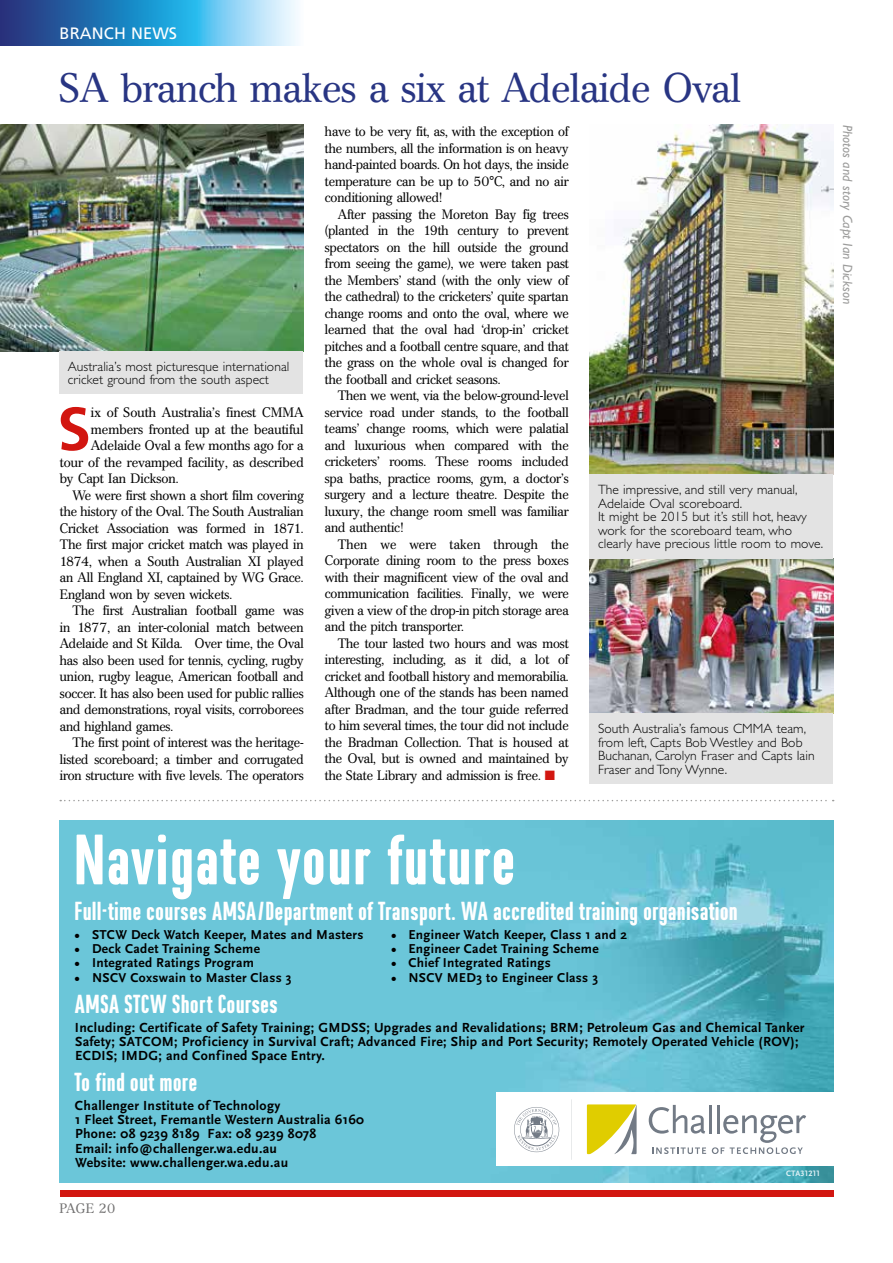
<style>
.page{position:relative;width:893px;height:1263px;background:#fff}
.page>*{position:absolute;margin:0;border:0;box-sizing:border-box;transform-origin:0 0}
.t1{font:700 69px "Cst Berlin East";letter-spacing:.035em;color:#fff}
.t2{font:700 60.75px "Frutiger";color:#d21610}
.t3{font:40.5px "Cremona";letter-spacing:-.005em;color:#283583}
.t4{font:700 25.35px "Cst Berlin East";letter-spacing:.03em;color:#fff}
.t5{font:16.5px "Frutiger";letter-spacing:.005em;color:#fff}
.t6{font:700 13.8px/14.2px "Scala Sans OT";letter-spacing:.025em;color:#000}
.t7{font:13.5px/16.5px "Cremona";letter-spacing:-.005em;color:#000;text-align:justify}
.t8{font:300 13.5px/13.5px "Gill Sans";letter-spacing:.005em;color:#000}
.t9{font:700 13.5px "Scala Sans OT";letter-spacing:.025em;color:#000}
.t10{font:italic 13.5px "Gill Sans";letter-spacing:.005em;color:#9d9d9c}
.t11{font:13.5px "Cremona";letter-spacing:.015em;color:#706f6f}
.t12{font:700 8.25px "Scala Sans OT";color:#e1f2f7}
.s1{color:#d21610}
</style>
<div class="page">
<div style="left:60px;top:1191px;width:773px;height:6px;background:#d21610"></div>
<img style="left:59px;top:820px;width:774px;height:362px">
<div style="left:496px;top:1093px;width:337px;height:73px;background:#fff"></div>
<svg style="left:649px;top:1105px;width:56px;height:28px"></svg>
<hr style="left:709px;top:1105px;width:3px;height:28px;background:#727a85">
<hr style="left:717px;top:1105px;width:3px;height:28px;background:#727a85">
<svg style="left:652px;top:1147px;width:54px;height:7px"></svg>
<svg style="left:712px;top:1115px;width:94px;height:39px"></svg>
<svg style="left:587px;top:1104px;width:50px;height:50px"></svg>
<svg style="left:514px;top:1107px;width:45px;height:45px"></svg>
<svg style="left:60px;top:800px;width:774px;height:1px"></svg>
<svg style="left:0;top:0;width:298px;height:45px;background:#4c96ca"></svg>
<img style="left:590px;top:125px;width:243px;height:349px">
<img style="left:590px;top:558px;width:244px;height:155px">
<img style="left:0;top:125px;width:303px;height:226px">
<div style="left:59px;top:351px;width:244px;height:42px;background:#e3e3e3"></div>
<div style="left:590px;top:713px;width:243px;height:71px;background:#e3e3e3"></div>
<div style="left:590px;top:474px;width:243px;height:84px;background:#e3e3e3"></div>
<p class="t5" style="left:60px;top:24px;width:22px">BRANCH</p>
<p class="t5" style="left:131px;top:24px;width:46px">NEWS</p>
<h3 class="t3" style="left:60px;top:65px;width:682px">SA branch makes a six at Adelaide Oval</h3>
<p class="t8" style="left:68px;top:359px;width:223px">Australia’s most picturesque international cricket ground from the south aspect</p>
<h2 class="t2" style="left:57px;top:393px;width:29px">S</h2>
<p class="t7" style="left:91px;top:404px;width:214px">ix of South Australia’s finest CMMA</p>
<p class="t7" style="left:91px;top:421px;width:214px">members fronted up at the beautiful</p>
<p class="t7" style="left:91px;top:437px;width:214px">Adelaide Oval a few months ago for a</p>
<p class="t7" style="left:60px;top:454px;width:245px">tour of the revamped facility, as described</p>
<p class="t7" style="left:60px;top:470px;width:120px">by Capt Ian Dickson.</p>
<p class="t7" style="left:73px;top:487px;width:233px">We were first shown a short film covering</p>
<p class="t7" style="left:60px;top:503px;width:245px">the history of the Oval. The South Australian</p>
<p class="t7" style="left:60px;top:520px;width:245px">Cricket Association was formed in 1871.</p>
<p class="t7" style="left:60px;top:536px;width:245px">The first major cricket match was played in</p>
<p class="t7" style="left:60px;top:553px;width:245px">1874, when a South Australian XI played</p>
<p class="t7" style="left:60px;top:569px;width:245px">an All England XI, captained by WG Grace.</p>
<p class="t7" style="left:60px;top:586px;width:174px">England won by seven wickets.</p>
<p class="t7" style="left:73px;top:602px;width:233px">The first Australian football game was</p>
<p class="t7" style="left:60px;top:619px;width:245px">in 1877, an inter-colonial match between</p>
<p class="t7" style="left:60px;top:635px;width:245px">Adelaide and St Kilda. Over time, the Oval</p>
<p class="t7" style="left:60px;top:652px;width:245px">has also been used for tennis, cycling, rugby</p>
<p class="t7" style="left:60px;top:668px;width:245px">union, rugby league, American football and</p>
<p class="t7" style="left:60px;top:685px;width:245px">soccer. It has also been used for public rallies</p>
<p class="t7" style="left:60px;top:701px;width:245px">and demonstrations, royal visits, corroborees</p>
<p class="t7" style="left:60px;top:718px;width:115px">and highland games.</p>
<p class="t7" style="left:73px;top:734px;width:233px">The first point of interest was the heritage-</p>
<p class="t7" style="left:60px;top:751px;width:245px">listed scoreboard; a timber and corrugated</p>
<p class="t7" style="left:60px;top:767px;width:245px">iron structure with five levels. The operators</p>
<p class="t7" style="left:325px;top:124px;width:245px">have to be very fit, as, with the exception of the numbers, all the information is on heavy hand-painted boards. On hot days, the inside temperature can be up to 50°C, and no air conditioning allowed!</p>
<p class="t7" style="left:325px;top:206px;width:245px;text-indent:13px">After passing the Moreton Bay fig trees (planted in the 19th century to prevent spectators on the hill outside the ground from seeing the game), we were taken past the Members’ stand (with the only view of the cathedral) to the cricketers’ quite spartan change rooms and onto the oval, where we learned that the oval had ‘drop-in’ cricket pitches and a football centre square, and that the grass on the whole oval is changed for the football and cricket seasons.</p>
<p class="t7" style="left:325px;top:388px;width:245px;text-indent:13px">Then we went, via the below-ground-level service road under stands, to the football teams’ change rooms, which were palatial and luxurious when compared with the cricketers’ rooms. These rooms included spa baths, practice rooms, gym, a doctor’s surgery and a lecture theatre. Despite the luxury, the change room smell was familiar and authentic!</p>
<p class="t7" style="left:325px;top:536px;width:245px;text-indent:13px">Then we were taken through the Corporate dining room to the press boxes with their magnificent view of the oval and communication facilities. Finally, we were given a view of the drop-in pitch storage area and the pitch transporter.</p>
<p class="t7" style="left:325px;top:635px;width:245px;text-indent:13px">The tour lasted two hours and was most interesting, including, as it did, a lot of cricket and football history and memorabilia.<br>Although one of the stands has been named after Bradman, and the tour guide referred to him several times, the tour did not include the Bradman Collection. That is housed at the Oval, but is owned and maintained by the State Library and admission is free. <span class="s1">■</span></p>
<p class="t8" style="left:598px;top:483px;width:227px">The impressive, and still very manual, Adelaide Oval scoreboard.<br>It might be 2015 but it’s still hot, heavy work for the scoreboard team, who clearly have precious little room to move.</p>
<p class="t8" style="left:598px;top:722px;width:218px">South Australia’s famous CMMA team, from left, Capts Bob Westley and Bob Buchanan, Carolyn Fraser and Capts Iain Fraser and Tony Wynne.</p>
<p class="t10" style="left:855px;top:125px;width:181px;rotate:90deg">Photos and story Capt Ian Dickson</p>
<h1 class="t1" style="left:75px;top:816px;width:441px">Navigate your future</h1>
<h3 class="t4" style="left:75px;top:895px;width:664px">Full-time courses AMSA/Department of Transport. WA accredited training organisation</h3>
<p class="t9" style="left:75px;top:927px;width:290px">• STCW Deck Watch Keeper, Mates and Masters</p>
<p class="t9" style="left:75px;top:941px;width:186px">• Deck Cadet Training Scheme</p>
<p class="t9" style="left:75px;top:955px;width:181px">• Integrated Ratings Program</p>
<p class="t9" style="left:75px;top:970px;width:218px">• NSCV Coxswain to Master Class 3</p>
<h3 class="t4" style="left:75px;top:988px;width:204px">AMSA STCW Short Courses</h3>
<p class="t6" style="left:75px;top:1020px;width:731px">Including: Certificate of Safety Training; GMDSS; Upgrades and Revalidations; BRM; Petroleum Gas and Chemical Tanker<br>Safety; SATCOM; Proficiency in Survival Craft; Advanced Fire; Ship and Port Security; Remotely Operated Vehicle (ROV);<br>ECDIS; IMDG; and Confined Space Entry.</p>
<h3 class="t4" style="left:75px;top:1066px;width:124px">To find out more</h3>
<p class="t6" style="left:75px;top:1098px;width:291px">Challenger Institute ofTechnology<br>1 Fleet Street, Fremantle Western Australia 6160<br>Phone: 08 9239 8189 Fax: 08 9239 8078<br>Email: info@challenger.wa.edu.au<br>Website: www.challenger.wa.edu.au</p>
<p class="t9" style="left:391px;top:927px;width:237px">• Engineer Watch Keeper, Class 1 and 2</p>
<p class="t9" style="left:391px;top:941px;width:209px">• Engineer Cadet Training Scheme</p>
<p class="t9" style="left:391px;top:955px;width:161px">• Chief Integrated Ratings</p>
<p class="t9" style="left:391px;top:970px;width:208px">• NSCV MED3 to Engineer Class 3</p>
<p class="t12" style="left:786px;top:1168px;width:35px">CTA31211</p>
<p class="t11" style="left:60px;top:1201px;width:57px">PAGE 20</p>
</div>
